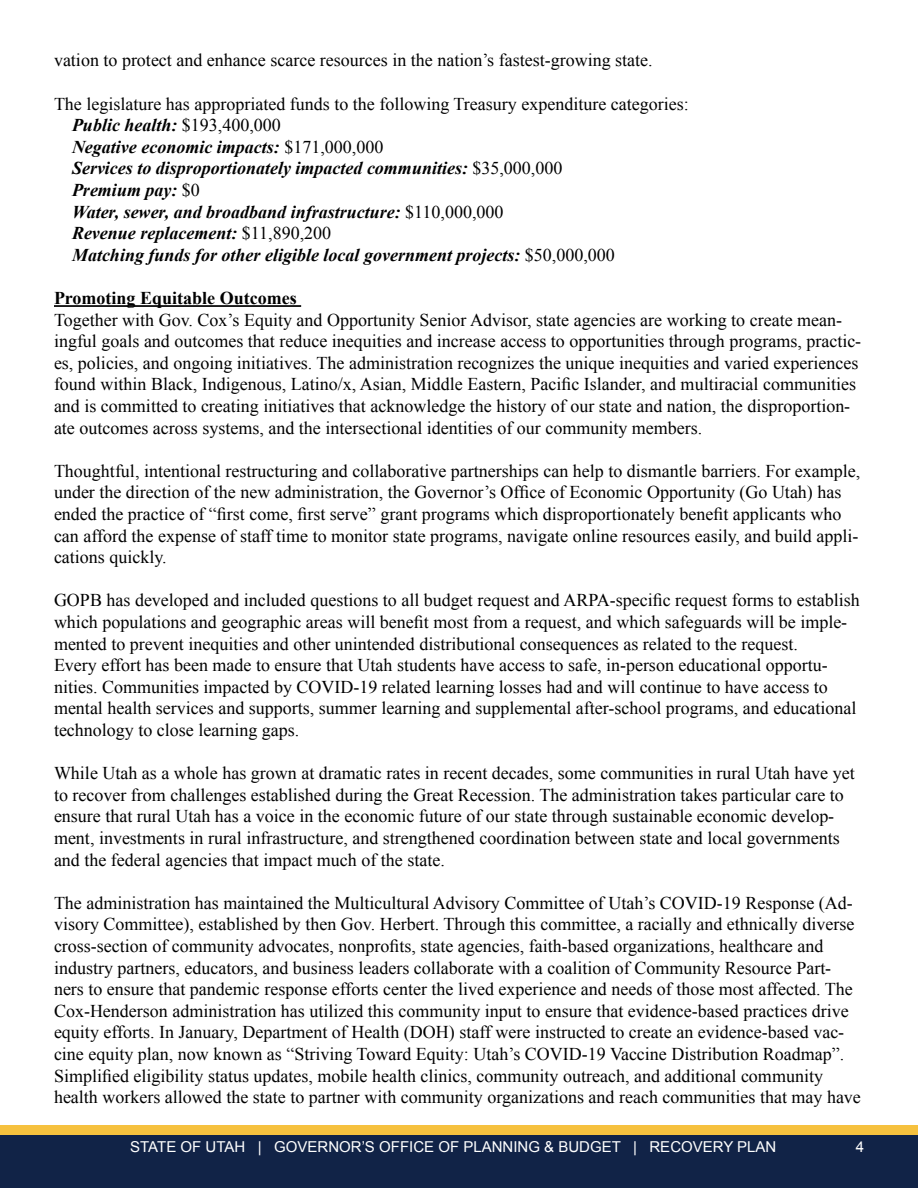
<style>
.page{position:relative;width:918px;height:1188px;background:#fff}
.page>*{position:absolute;margin:0;border:0;box-sizing:border-box;transform-origin:0 0}
.t1{font:18px/21.6px "Times New Roman";color:#000}
.t2{font:italic 700 18px/21.6px "Times New Roman";color:#000}
.t3{font:700 18px "Times New Roman";color:#000}
.t4{font:15px "Arial";color:#fff}
.s1{font-weight:400;font-style:normal}
</style>
<div class="page">
<div style="left:0;top:1125px;width:918px;height:53px;background:#f6c13e"></div>
<hr style="left:54px;top:305px;width:247px;height:2px;background:#000">
<div style="left:1px;top:1135px;width:917px;height:52px;background:#112347"></div>
<p class="t1" style="left:54px;top:49px;width:600px">vation to protect and enhance scarce resources in the nation’s fastest-growing state.</p>
<p class="t2" style="left:72px;top:92px;width:618px;text-indent:-18px"><span class="s1">The legislature has appropriated funds to the following Treasury expenditure categories:<br></span>Public health: <span class="s1">$193,400,000<br></span>Negative economic impacts: <span class="s1">$171,000,000<br></span>Services to disproportionately impacted communities: <span class="s1">$35,000,000<br></span>Premium pay: <span class="s1">$0<br></span>Water, sewer, and broadband infrastructure: <span class="s1">$110,000,000<br></span>Revenue replacement: <span class="s1">$11,890,200<br></span>Matching funds for other eligible local government projects: <span class="s1">$50,000,000</span></p>
<p class="t3" style="left:54px;top:286px;width:244px">Promoting Equitable Outcomes</p>
<p class="t1" style="left:54px;top:309px;width:809px">Together with Gov. Cox’s Equity and Opportunity Senior Advisor, state agencies are working to create mean&shy;ingful goals and outcomes that reduce inequities and increase access to opportunities through programs, practic&shy;es, policies, and ongoing initiatives. The administration recognizes the unique inequities and varied experiences found within Black, Indigenous, Latino/x, Asian, Middle Eastern, Pacific Islander, and multiracial communities and is committed to creating initiatives that acknowledge the history of our state and nation, the disproportion&shy;ate outcomes across systems, and the intersectional identities of our community members.</p>
<p class="t1" style="left:54px;top:460px;width:808px">Thoughtful, intentional restructuring and collaborative partnerships can help to dismantle barriers. For example, under the direction of the new administration, the Governor’s Office of Economic Opportunity (Go Utah) has ended the practice of “first come, first serve” grant programs which disproportionately benefit applicants who can afford the expense of staff time to monitor state programs, navigate online resources easily, and build appli&shy;cations quickly.</p>
<p class="t1" style="left:54px;top:589px;width:807px">GOPB has developed and included questions to all budget request and ARPA-specific request forms to establish which populations and geographic areas will benefit most from a request, and which safeguards will be imple&shy;mented to prevent inequities and other unintended distributional consequences as related to the request.<br>Every effort has been made to ensure that Utah students have access to safe, in-person educational opportu&shy;nities. Communities impacted by COVID-19 related learning losses had and will continue to have access to mental health services and supports, summer learning and supplemental after-school programs, and educational technology to close learning gaps.</p>
<p class="t1" style="left:54px;top:762px;width:802px">While Utah as a whole has grown at dramatic rates in recent decades, some communities in rural Utah have yet to recover from challenges established during the Great Recession. The administration takes particular care to ensure that rural Utah has a voice in the economic future of our state through sustainable economic develop&shy;ment, investments in rural infrastructure, and strengthened coordination between state and local governments and the federal agencies that impact much of the state.</p>
<p class="t1" style="left:54px;top:892px;width:808px">The administration has maintained the Multicultural Advisory Committee of Utah’s COVID-19 Response (Ad&shy;visory Committee), established by then Gov. Herbert. Through this committee, a racially and ethnically diverse cross-section of community advocates, nonprofits, state agencies, faith-based organizations, healthcare and industry partners, educators, and business leaders collaborate with a coalition of Community Resource Part&shy;ners to ensure that pandemic response efforts center the lived experience and needs of those most affected. The Cox-Henderson administration has utilized this community input to ensure that evidence-based practices drive equity efforts. In January, Department of Health (DOH) staff were instructed to create an evidence-based vac&shy;cine equity plan, now known as “Striving Toward Equity: Utah’s COVID-19 Vaccine Distribution Roadmap”.<br>Simplified eligibility status updates, mobile health clinics, community outreach, and additional community health workers allowed the state to partner with community organizations and reach communities that may have</p>
<p class="t4" style="left:130px;top:1136px;width:648px">STATE OF UTAH | GOVERNOR’S OFFICE OF PLANNING &amp; BUDGET | RECOVERY PLAN</p>
<p class="t4" style="left:856px;top:1136px;width:10px">4</p>
</div>
